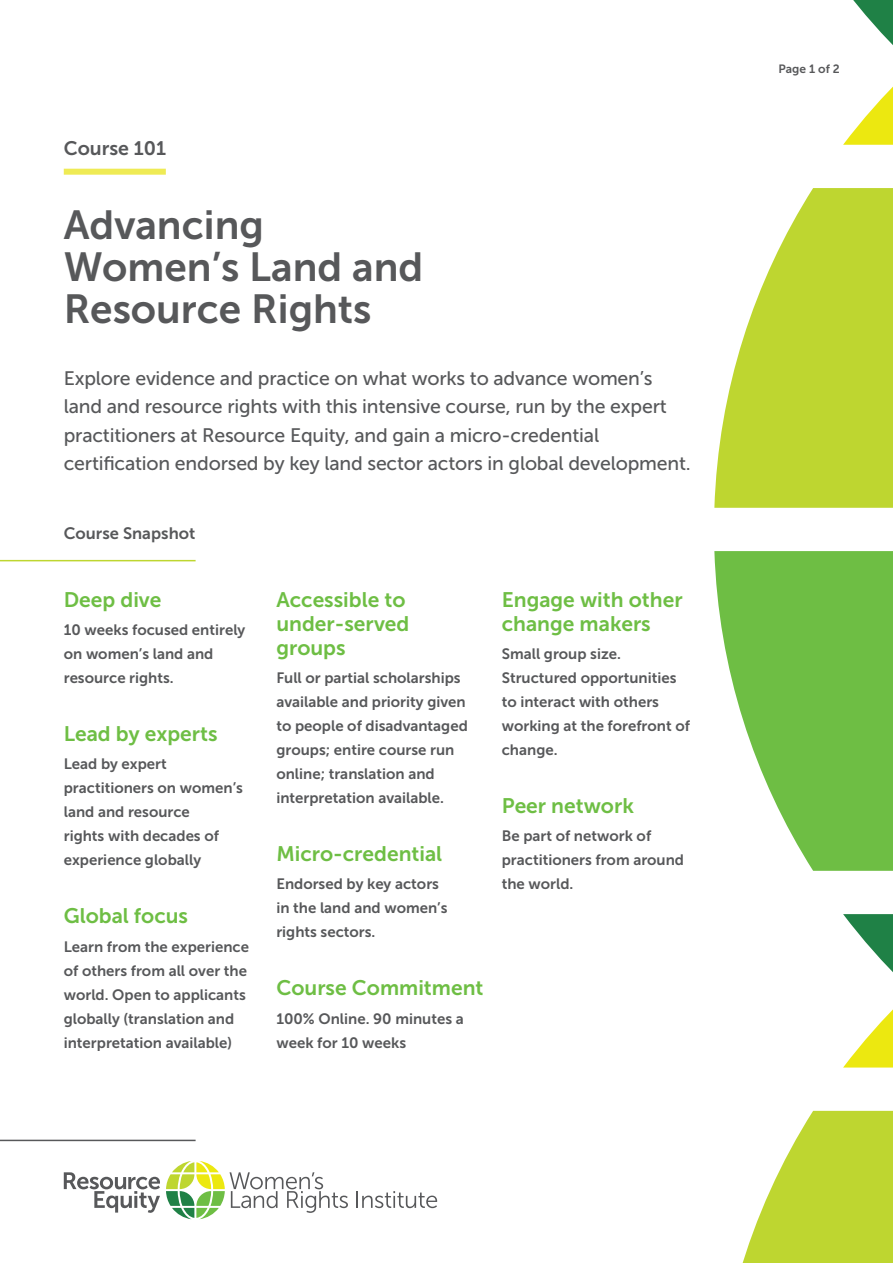
<style>
.page{position:relative;width:893px;height:1263px;background:#fff}
.page>*{position:absolute;margin:0;border:0;box-sizing:border-box;transform-origin:0 0}
.t1{font:40.5px/42px "Museo Sans 700";color:#57585a}
.t2{font:21px/24px "Museo Sans 700";color:#6ebe44}
.t3{font:19.5px/28.5px "Museo Sans 500";letter-spacing:-.01em;color:#57585a}
.t4{font:19.5px "Museo Sans 700";color:#57585a}
.t5{font:16.5px "Museo Sans 700";color:#57585a}
.t6{font:15px/24px "Museo Sans 700";color:#57585a}
.t7{font:12px "Museo Sans 700";color:#57585a}
</style>
<div class="page">
<svg style="left:357px;top:1191px;width:80px;height:17px"></svg>
<svg style="left:64px;top:1172px;width:96px;height:41px"></svg>
<svg style="left:166px;top:1161px;width:182px;height:58px"></svg>
<hr style="left:0;top:1140px;width:196px;height:1px;background:#57585a">
<hr style="left:0;top:560px;width:196px;height:1px;background:#bed630">
<div style="left:64px;top:169px;width:102px;height:6px;background:#efeb55"></div>
<svg style="left:742px;top:1111px;width:151px;height:152px"></svg>
<svg style="left:843px;top:1009px;width:50px;height:58px"></svg>
<svg style="left:843px;top:914px;width:50px;height:58px"></svg>
<svg style="left:714px;top:551px;width:179px;height:320px;fill:#6ebe44"></svg>
<svg style="left:714px;top:188px;width:179px;height:320px;fill:#bed630"></svg>
<svg style="left:843px;top:86px;width:50px;height:59px"></svg>
<svg style="left:853px;top:0;width:40px;height:45px"></svg>
<h3 class="t4" style="left:64px;top:137px;width:104px">Course 101</h3>
<h1 class="t1" style="left:64px;top:204px;width:361px">Advancing<br>Women’s Land and<br>Resource Rights</h1>
<p class="t3" style="left:64px;top:364px;width:628px">Explore evidence and practice on what works to advance women’s land and resource rights with this intensive course, run by the expert practitioners at Resource Equity, and gain a micro-credential certification endorsed by key land sector actors in global development.</p>
<p class="t5" style="left:64px;top:524px;width:133px">Course Snapshot</p>
<h2 class="t2" style="left:64px;top:588px;width:99px">Deep dive</h2>
<p class="t6" style="left:64px;top:618px;width:183px">10 weeks focused entirely on women’s land and resource rights.</p>
<h2 class="t2" style="left:64px;top:722px;width:155px">Lead by experts</h2>
<p class="t6" style="left:64px;top:752px;width:181px">Lead by expert practitioners on women’s land and resource<br>rights with decades of experience globally</p>
<h2 class="t2" style="left:64px;top:904px;width:126px">Global focus</h2>
<p class="t6" style="left:64px;top:934px;width:187px">Learn from the experience of others from all over the world. Open to applicants globally (translation and interpretation available)</p>
<h2 class="t2" style="left:276px;top:588px;width:134px">Accessible to under-served groups</h2>
<p class="t6" style="left:276px;top:666px;width:193px">Full or partial scholarships available and priority given to people of disadvantaged groups; entire course run online; translation and interpretation available.</p>
<h2 class="t2" style="left:276px;top:842px;width:167px">Micro-credential</h2>
<p class="t6" style="left:276px;top:872px;width:173px">Endorsed by key actors in the land and women’s rights sectors.</p>
<h2 class="t2" style="left:276px;top:976px;width:209px">Course Commitment</h2>
<p class="t6" style="left:276px;top:1006px;width:189px">100% Online. 90 minutes a week for 10 weeks</p>
<h2 class="t2" style="left:502px;top:588px;width:182px">Engage with other change makers</h2>
<p class="t6" style="left:502px;top:642px;width:190px">Small group size.<br>Structured opportunities to interact with others working at the forefront of change.</p>
<h2 class="t2" style="left:502px;top:794px;width:134px">Peer network</h2>
<p class="t6" style="left:502px;top:824px;width:184px">Be part of network of practitioners from around the world.</p>
<p class="t7" style="left:778px;top:62px;width:63px">Page 1 of 2</p>
</div>
